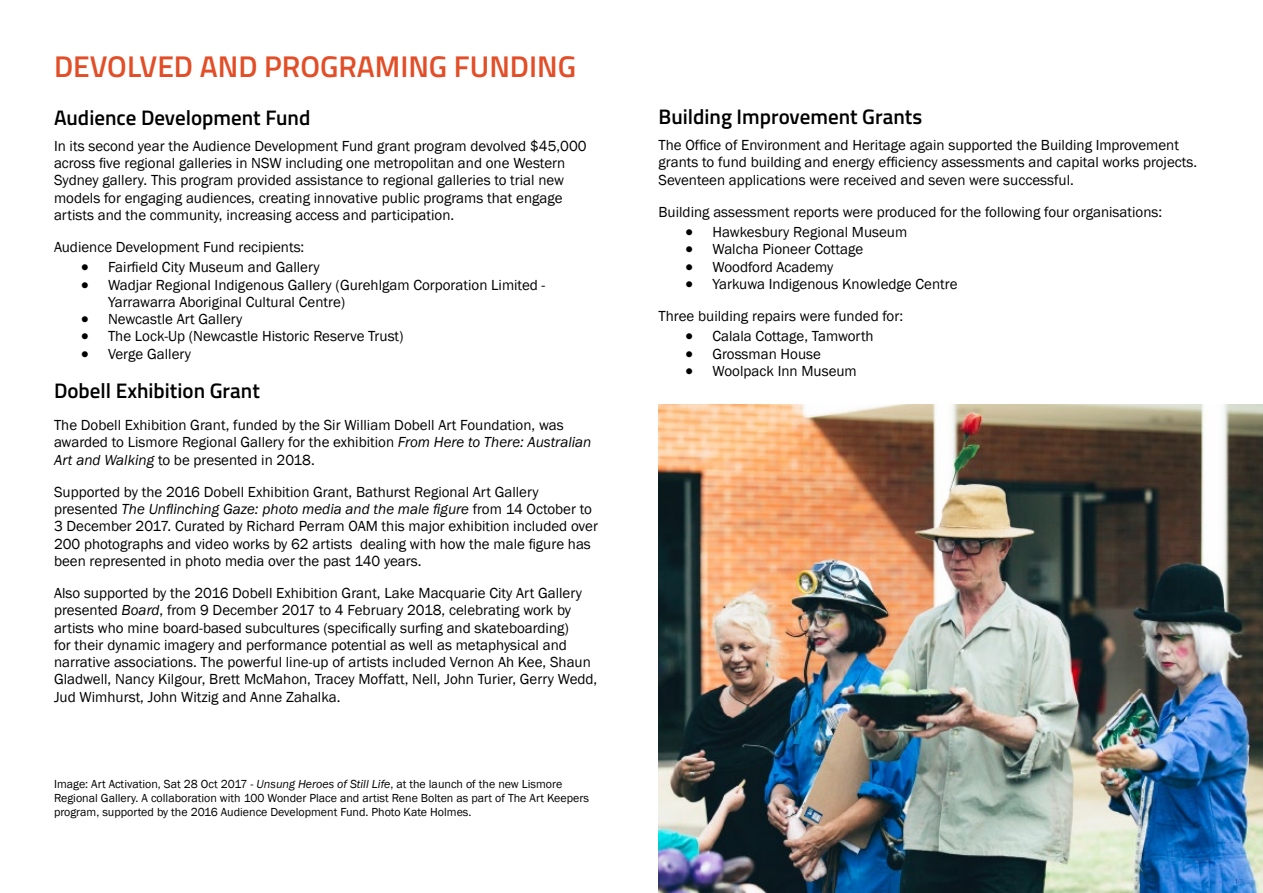
<style>
.page{position:relative;width:1263px;height:893px;background:#fff}
.page>*{position:absolute;margin:0;border:0;box-sizing:border-box;transform-origin:0 0}
.t1{font:600 30px "Titillium";color:#e24e27}
.t2{font:600 21px "Titillium";color:#000}
.t3{font:15px/17.2px "Franklin Gothic";color:#000}
.t4{font:12px/13.8px "Franklin Gothic";color:#000}
.s1{font-style:italic}
</style>
<div class="page">
<img style="left:658px;top:405px;width:605px;height:488px">
<h1 class="t1" style="left:54px;top:43px;width:524px">DEVOLVED AND PROGRAMING FUNDING</h1>
<h2 class="t2" style="left:54px;top:102px;width:258px">Audience Development Fund</h2>
<p class="t3" style="left:54px;top:138px;width:534px">In its second year the Audience Development Fund grant program devolved $45,000 across five regional galleries in NSW including one metropolitan and one Western Sydney gallery. This program provided assistance to regional galleries to trial new models for engaging audiences, creating innovative public programs that engage artists and the community, increasing access and participation.</p>
<p class="t3" style="left:54px;top:239px;width:252px">Audience Development Fund recipients:</p>
<p class="t3" style="left:81px;top:259px;width:240px">• Fairfield City Museum and Gallery</p>
<p class="t3" style="left:108px;top:276px;width:439px;text-indent:-27px">• Wadjar Regional Indigenous Gallery (Gurehlgam Corporation Limited -<br>Yarrawarra Aboriginal Cultural Centre)</p>
<p class="t3" style="left:81px;top:311px;width:163px">• Newcastle Art Gallery</p>
<p class="t3" style="left:81px;top:328px;width:324px">• The Lock-Up (Newcastle Historic Reserve Trust)</p>
<p class="t3" style="left:81px;top:345px;width:112px">• Verge Gallery</p>
<h2 class="t2" style="left:54px;top:375px;width:207px">Dobell Exhibition Grant</h2>
<p class="t3" style="left:54px;top:417px;width:539px">The Dobell Exhibition Grant, funded by the Sir William Dobell Art Foundation, was awarded to Lismore Regional Gallery for the exhibition <span class="s1">From Here to There: Australian<br>Art and Walking</span> to be presented in 2018.</p>
<p class="t3" style="left:54px;top:484px;width:545px">Supported by the 2016 Dobell Exhibition Grant, Bathurst Regional Art Gallery presented <span class="s1">The Unflinching Gaze: photo media and the male figure</span> from 14 October to 3 December 2017. Curated by Richard Perram OAM this major exhibition included over 200 photographs and video works by 62 artists dealing with how the male figure has been represented in photo media over the past 140 years.</p>
<p class="t3" style="left:54px;top:585px;width:545px">Also supported by the 2016 Dobell Exhibition Grant, Lake Macquarie City Art Gallery presented <span class="s1">Board</span>, from 9 December 2017 to 4 February 2018, celebrating work by artists who mine board-based subcultures (specifically surfing and skateboarding)<br>for their dynamic imagery and performance potential as well as metaphysical and narrative associations. The powerful line-up of artists included Vernon Ah Kee, Shaun Gladwell, Nancy Kilgour, Brett McMahon, Tracey Moffatt, Nell, John Turier, Gerry Wedd, Jud Wimhurst, John Witzig and Anne Zahalka.</p>
<p class="t4" style="left:54px;top:777px;width:536px">Image: Art Activation, Sat 28 Oct 2017 - <span class="s1">Unsung Heroes of Still Life</span>, at the launch of the new Lismore<br>Regional Gallery. A collaboration with 100 Wonder Place and artist Rene Bolten as part of The Art Keepers program, supported by the 2016 Audience Development Fund. Photo Kate Holmes.</p>
<h2 class="t2" style="left:658px;top:101px;width:265px">Building Improvement Grants</h2>
<p class="t3" style="left:658px;top:137px;width:540px">The Office of Environment and Heritage again supported the Building Improvement grants to fund building and energy efficiency assessments and capital works projects.<br>Seventeen applications were received and seven were successful.</p>
<p class="t3" style="left:658px;top:203px;width:505px">Building assessment reports were produced for the following four organisations:</p>
<p class="t3" style="left:685px;top:224px;width:223px">• Hawkesbury Regional Museum</p>
<p class="t3" style="left:685px;top:241px;width:179px">• Walcha Pioneer Cottage</p>
<p class="t3" style="left:685px;top:258px;width:149px">• Woodford Academy</p>
<p class="t3" style="left:658px;top:268px;width:301px;line-height:32.2px;text-indent:27px">• Yarkuwa Indigenous Knowledge Centre<br>Three building repairs were funded for:</p>
<p class="t3" style="left:685px;top:328px;width:190px">• Calala Cottage, Tamworth</p>
<p class="t3" style="left:685px;top:345px;width:137px">• Grossman House</p>
<p class="t3" style="left:685px;top:362px;width:173px">• Woolpack Inn Museum</p>
</div>
